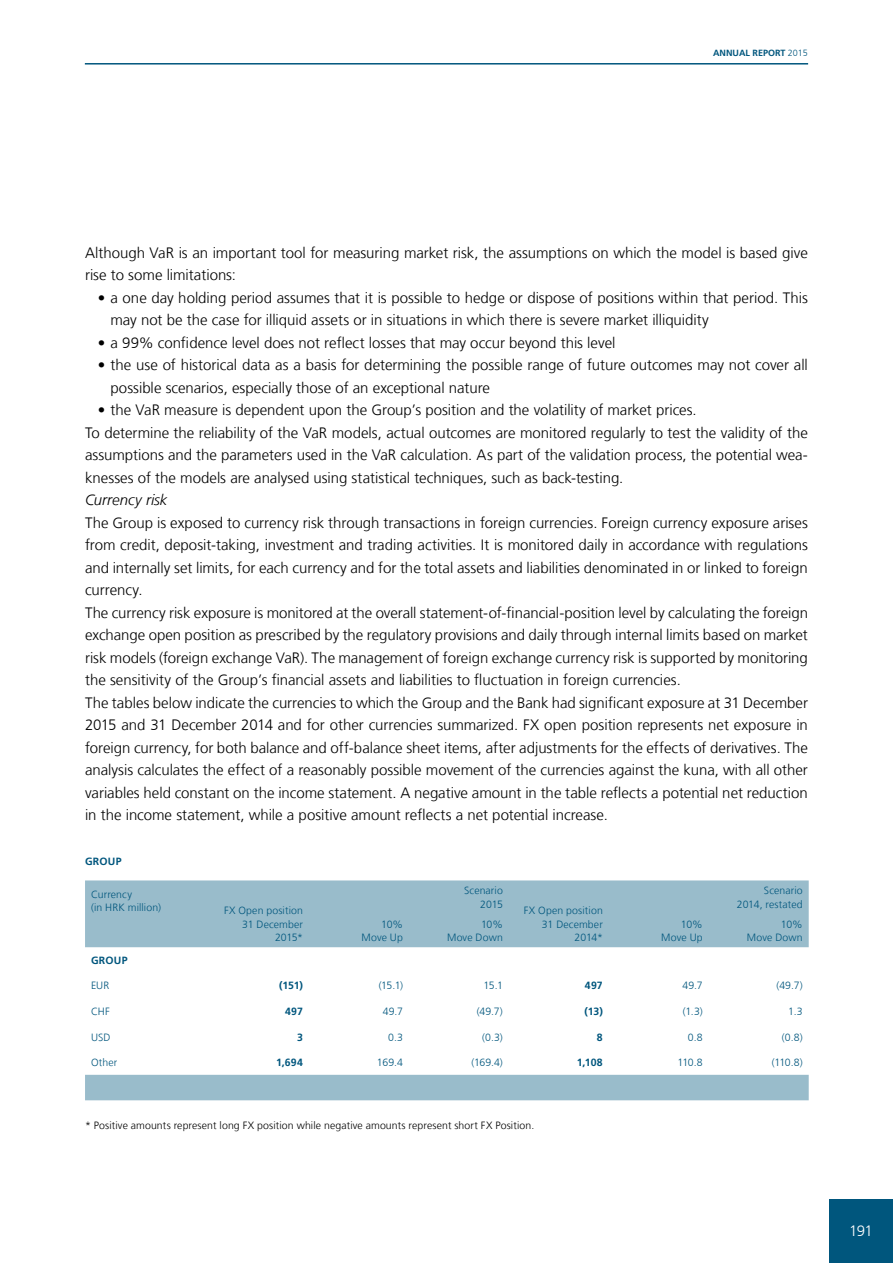
<style>
.page{position:relative;width:893px;height:1263px;background:#fff}
.page>*{position:absolute;margin:0;border:0;box-sizing:border-box;transform-origin:0 0}
.t1{font:300 15px/22.5px "Frutiger LT Com";color:#000}
.t2{font:italic 300 15px "Frutiger LT Com";color:#000}
.t3{font:300 15px "Frutiger LT Com";color:#fff}
.t4{font:300 10.5px/13.5px "Frutiger LT Com";letter-spacing:.01em;color:#00567d;text-align:right}
.t5{font:300 10.5px "Frutiger LT Com";letter-spacing:.015em;color:#000}
.t6{font:700 10.5px "Frutiger LT Com";letter-spacing:.02em;color:#00567d}
.t7{font:700 9px "Frutiger LT Com";color:#00567d}
.s1{font-weight:300}
</style>
<div class="page">
<hr style="left:85px;top:63px;width:723px;height:2px;background:#00567d">
<div style="left:829px;top:1199px;width:64px;height:64px;background:#00567d"></div>
<svg style="left:85px;top:880px;width:724px;height:220px"></svg>
<p class="t7" style="left:713px;top:47px;width:96px">ANNUAL REPORT <span class="s1">2015</span></p>
<p class="t1" style="left:85px;top:242px;width:724px">Although VaR is an important tool for measuring market risk, the assumptions on which the model is based give rise to some limitations:</p>
<p class="t1" style="left:111px;top:287px;width:699px;text-indent:-13px">• a one day holding period assumes that it is possible to hedge or dispose of positions within that period. This may not be the case for illiquid assets or in situations in which there is severe market illiquidity</p>
<p class="t1" style="left:98px;top:332px;width:519px">• a 99% confidence level does not reflect losses that may occur beyond this level</p>
<p class="t1" style="left:111px;top:354px;width:699px;text-indent:-13px">• the use of historical data as a basis for determining the possible range of future outcomes may not cover all possible scenarios, especially those of an exceptional nature</p>
<p class="t1" style="left:85px;top:399px;width:724px;text-indent:13px">• the VaR measure is dependent upon the Group’s position and the volatility of market prices.<br>To determine the reliability of the VaR models, actual outcomes are monitored regularly to test the validity of the assumptions and the parameters used in the VaR calculation. As part of the validation process, the potential wea&shy;knesses of the models are analysed using statistical techniques, such as back-testing.</p>
<p class="t2" style="left:85px;top:491px;width:84px">Currency risk</p>
<p class="t1" style="left:85px;top:512px;width:724px">The Group is exposed to currency risk through transactions in foreign currencies. Foreign currency exposure arises from credit, deposit-taking, investment and trading activities. It is monitored daily in accordance with regulations and internally set limits, for each currency and for the total assets and liabilities denominated in or linked to foreign currency.<br>The currency risk exposure is monitored at the overall statement-of-financial-position level by calculating the foreign exchange open position as prescribed by the regulatory provisions and daily through internal limits based on market risk models (foreign exchange VaR). The management of foreign exchange currency risk is supported by monitoring the sensitivity of the Group’s financial assets and liabilities to fluctuation in foreign currencies.<br>The tables below indicate the currencies to which the Group and the Bank had significant exposure at 31 December 2015 and 31 December 2014 and for other currencies summarized. FX open position represents net exposure in foreign currency, for both balance and off-balance sheet items, after adjustments for the effects of derivatives. The analysis calculates the effect of a reasonably possible movement of the currencies against the kuna, with all other variables held constant on the income statement. A negative amount in the table reflects a potential net reduction in the income statement, while a positive amount reflects a net potential increase.</p>
<p class="t6" style="left:85px;top:856px;width:38px">GROUP</p>
<p class="t4" style="left:91px;top:887px;width:71px;text-align:left">Currency<br>(in HRK million)</p>
<p class="t4" style="left:464px;top:884px;width:40px">Scenario<br>2015</p>
<p class="t4" style="left:737px;top:884px;width:67px">Scenario<br>2014, restated</p>
<p class="t4" style="left:224px;top:904px;width:81px">FX Open position<br>31 December<br>2015*</p>
<p class="t4" style="left:524px;top:904px;width:81px">FX Open position<br>31 December<br>2014*</p>
<p class="t4" style="left:361px;top:917px;width:43px">10%<br>Move Up</p>
<p class="t4" style="left:447px;top:917px;width:57px">10%<br>Move Down</p>
<p class="t4" style="left:661px;top:917px;width:43px">10%<br>Move Up</p>
<p class="t4" style="left:747px;top:917px;width:57px">10%<br>Move Down</p>
<p class="t6" style="left:91px;top:954px;width:38px">GROUP</p>
<p class="t4" style="left:91px;top:979px;width:20px">EUR</p>
<p class="t6" style="left:279px;top:980px;width:25px">(151)</p>
<p class="t4" style="left:379px;top:979px;width:26px">(15.1)</p>
<p class="t4" style="left:484px;top:979px;width:21px">15.1</p>
<p class="t6" style="left:585px;top:980px;width:19px">497</p>
<p class="t4" style="left:683px;top:979px;width:22px">49.7</p>
<p class="t4" style="left:777px;top:979px;width:28px">(49.7)</p>
<p class="t4" style="left:91px;top:1005px;width:20px">CHF</p>
<p class="t6" style="left:285px;top:1005px;width:19px">497</p>
<p class="t4" style="left:383px;top:1005px;width:22px">49.7</p>
<p class="t4" style="left:477px;top:1005px;width:28px">(49.7)</p>
<p class="t6" style="left:584px;top:1005px;width:20px">(13)</p>
<p class="t4" style="left:683px;top:1005px;width:21px">(1.3)</p>
<p class="t4" style="left:788px;top:1005px;width:16px">1.3</p>
<p class="t4" style="left:91px;top:1030px;width:21px">USD</p>
<p class="t6" style="left:297px;top:1031px;width:7px">3</p>
<p class="t4" style="left:388px;top:1030px;width:16px">0.3</p>
<p class="t4" style="left:482px;top:1030px;width:22px">(0.3)</p>
<p class="t6" style="left:597px;top:1031px;width:7px">8</p>
<p class="t4" style="left:688px;top:1030px;width:16px">0.8</p>
<p class="t4" style="left:782px;top:1030px;width:22px">(0.8)</p>
<p class="t4" style="left:91px;top:1056px;width:28px">Other</p>
<p class="t6" style="left:276px;top:1056px;width:29px">1,694</p>
<p class="t4" style="left:377px;top:1056px;width:28px">169.4</p>
<p class="t4" style="left:471px;top:1056px;width:33px">(169.4)</p>
<p class="t6" style="left:577px;top:1056px;width:28px">1,108</p>
<p class="t4" style="left:677px;top:1056px;width:27px">110.8</p>
<p class="t4" style="left:772px;top:1056px;width:32px">(110.8)</p>
<p class="t5" style="left:85px;top:1119px;width:451px">* Positive amounts represent long FX position while negative amounts represent short FX Position.</p>
<p class="t3" style="left:849px;top:1222px;width:25px">191</p>
</div>
